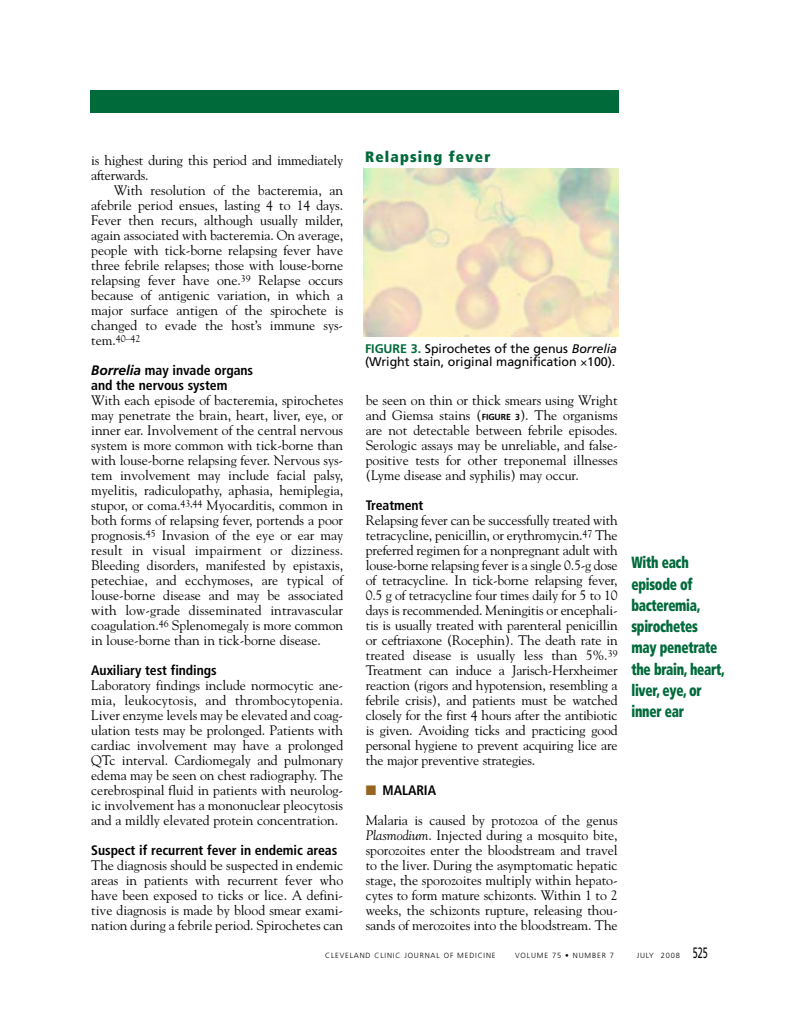
<style>
.page{position:relative;width:799px;height:1035px;background:#fff}
.page>*{position:absolute;margin:0;border:0;box-sizing:border-box;transform-origin:0 0}
.t1{font:900 condensed 16.25px/21.2px "Frutiger";letter-spacing:-.02em;color:#016a3a;scale:.8 1}
.t2{font:900 condensed 15px "Frutiger";letter-spacing:.08em;color:#016a3a}
.t3{font:13.75px/15px "Goudy";letter-spacing:-.005em;color:#000;text-align:justify}
.t4{font:700 condensed 13.75px/15px "Frutiger";letter-spacing:-.005em;color:#000}
.t5{font:12.5px/13.8px "Frutiger";letter-spacing:-.005em;color:#000}
.t6{font:9.88px "Goudy";color:#000}
.t7{font:300 7.5px "Frutiger";letter-spacing:.11em;color:#000}
.s1{font-size:13.75px}
.s2{font-style:italic;font-stretch:normal}
.s3{font-weight:700;color:#016a3a}
.s4{font-style:italic}
.s5{font-family:"Frutiger";font-weight:700;font-size:8.75px}
.s6{color:#976422}
.s7{font-weight:400;font-size:15px}
</style>
<div class="page">
<div style="left:90px;top:90px;width:529px;height:22px;background:#016a3a"></div>
<p class="t2" style="left:365px;top:151px;width:127px">Relapsing fever</p>
<p class="t3" style="left:91px;top:154px;width:253px">is highest during this period and immediately afterwards.</p>
<p class="t3" style="left:91px;top:184px;width:253px;text-indent:23px">With resolution of the bacteremia, an afebrile period ensues, lasting 4 to 14 days.<br>Fever then recurs, although usually milder, again associated with bacteremia. On average, people with tick-borne relapsing fever have three febrile relapses; those with louse-borne relapsing fever have one.<sup>39</sup> Relapse occurs because of antigenic variation, in which a major surface antigen of the spirochete is changed to evade the host’s immune sys-</p>
<p class="t6" style="left:91px;top:335px;width:51px"><span class="s1">tem.</span>40–42</p>
<p class="t4" style="left:91px;top:364px;width:163px"><span class="s2">Borrelia</span> may invade organs and the nervous system</p>
<p class="t3" style="left:91px;top:394px;width:253px">With each episode of bacteremia, spirochetes may penetrate the brain, heart, liver, eye, or inner ear. Involvement of the central nervous system is more common with tick-borne than with louse-borne relapsing fever. Nervous sys&shy;tem involvement may include facial palsy, myelitis, radiculopathy, aphasia, hemiplegia, stupor, or coma.<sup>43,44</sup> Myocarditis, common in both forms of relapsing fever, portends a poor prognosis.<sup>45</sup> Invasion of the eye or ear may result in visual impairment or dizziness.<br>Bleeding disorders, manifested by epistaxis, petechiae, and ecchymoses, are typical of louse-borne disease and may be associated with low-grade disseminated intravascular coagulation.<sup>46</sup> Splenomegaly is more common in louse-borne than in tick-borne disease.</p>
<p class="t4" style="left:91px;top:664px;width:127px">Auxiliary test findings</p>
<p class="t3" style="left:91px;top:679px;width:253px">Laboratory findings include normocytic ane&shy;mia, leukocytosis, and thrombocytopenia.<br>Liver enzyme levels may be elevated and coag&shy;ulation tests may be prolonged. Patients with cardiac involvement may have a prolonged QTc interval. Cardiomegaly and pulmonary edema may be seen on chest radiography. The cerebrospinal fluid in patients with neurolog&shy;ic involvement has a mononuclear pleocytosis and a mildly elevated protein concentration.</p>
<p class="t4" style="left:91px;top:844px;width:247px">Suspect if recurrent fever in endemic areas</p>
<p class="t3" style="left:91px;top:859px;width:253px">The diagnosis should be suspected in endemic areas in patients with recurrent fever who have been exposed to ticks or lice. A defini&shy;tive diagnosis is made by blood smear exami&shy;nation during a febrile period. Spirochetes can</p>
<p class="t5" style="left:365px;top:342px;width:253px"><span class="s3">FIGURE 3.</span> Spirochetes of the genus <span class="s4">Borrelia </span>(Wright stain, original magnification 100).</p>
<p class="t3" style="left:366px;top:394px;width:253px">be seen on thin or thick smears using Wright and Giemsa stains (<span class="s5">FIGURE 3</span>). The organisms are not detectable between febrile episodes.<br>Serologic assays may be unreliable, and false&shy;positive tests for other treponemal illnesses (Lyme disease and syphilis) may occur.</p>
<p class="t4" style="left:366px;top:499px;width:59px">Treatment</p>
<p class="t3" style="left:366px;top:514px;width:253px">Relapsing fever can be successfully treated with tetracycline, penicillin, or erythromycin.<sup>47</sup> The preferred regimen for a nonpregnant adult with louse-borne relapsing fever is a single 0.5-g dose of tetracycline. In tick-borne relapsing fever, 0.5 g of tetracycline four times daily for 5 to 10 days is recommended. Meningitis or encephali&shy;tis is usually treated with parenteral penicillin or ceftriaxone (Rocephin). The death rate in treated disease is usually less than 5%.<sup>39<br></sup>Treatment can induce a Jarisch-Herxheimer reaction (rigors and hypotension, resembling a febrile crisis), and patients must be watched closely for the first 4 hours after the antibiotic is given. Avoiding ticks and practicing good personal hygiene to prevent acquiring lice are the major preventive strategies.</p>
<p class="t4" style="left:366px;top:784px;width:72px"><span class="s6">■</span> MALARIA</p>
<p class="t3" style="left:366px;top:814px;width:253px">Malaria is caused by protozoa of the genus <span class="s4">Plasmodium</span>. Injected during a mosquito bite, sporozoites enter the bloodstream and travel to the liver. During the asymptomatic hepatic stage, the sporozoites multiply within hepato&shy;cytes to form mature schizonts. Within 1 to 2 weeks, the schizonts rupture, releasing thou&shy;sands of merozoites into the bloodstream. The</p>
<p class="t7" style="left:325px;top:952px;width:172px">CLEVELAND CLINIC JOURNAL OF MEDICINE</p>
<p class="t7" style="left:515px;top:952px;width:100px">VOLUME 75 • NUMBER 7</p>
<p class="t7" style="left:637px;top:952px;width:72px">JULY 2008 <span class="s7">525</span></p>
<p class="t1" style="left:631px;top:553px;width:118px">With each episode of bacteremia, spirochetes may penetrate the brain, heart, liver, eye, or inner ear</p>
</div>
